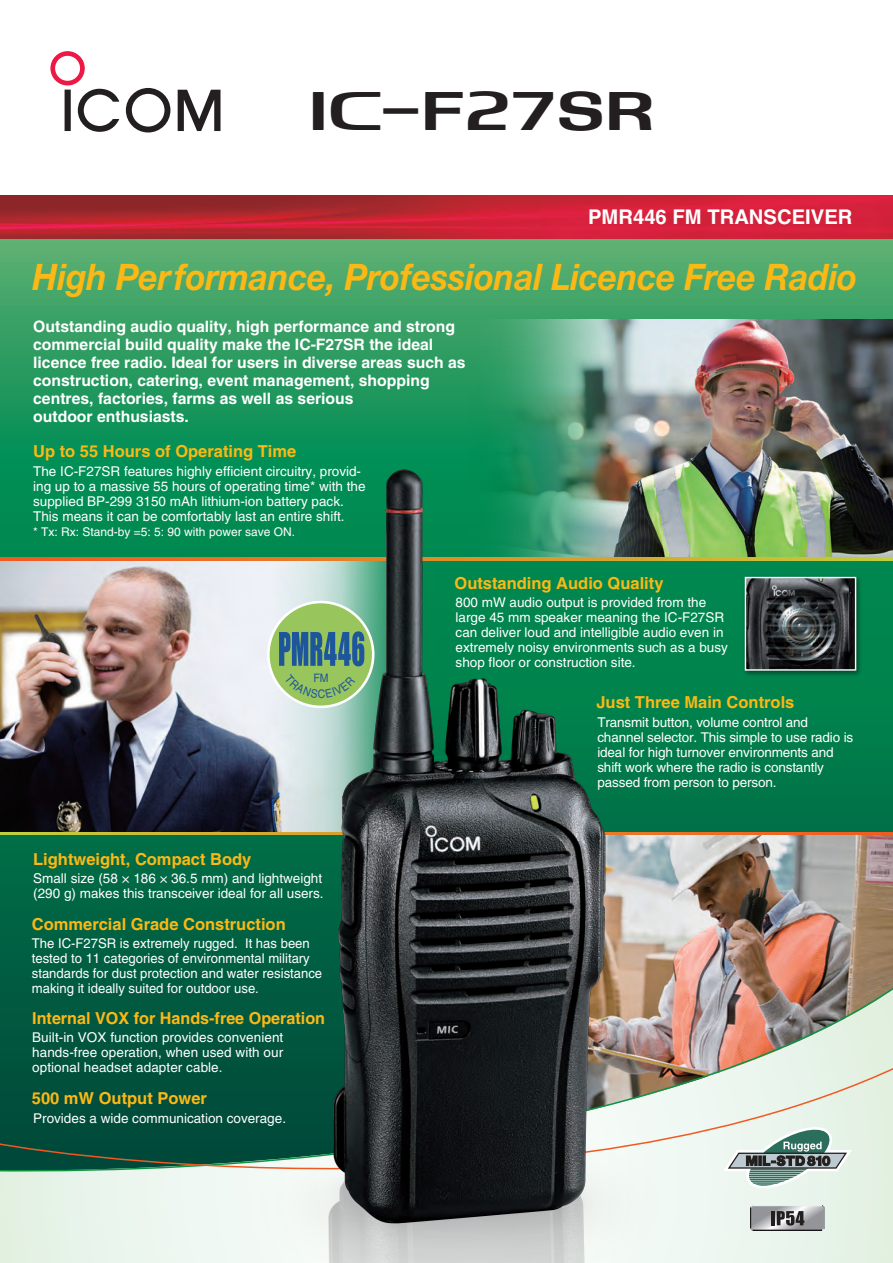
<style>
.page{position:relative;width:893px;height:1263px;background:#fff}
.page>*{position:absolute;margin:0;border:0;box-sizing:border-box;transform-origin:0 0}
.t1{font:47.4px "Icom CI PRODUCT";letter-spacing:-.035em;color:#231f20}
.t2{font:italic 700 36.6px "Helvetica Neue LT Std";letter-spacing:-.005em;color:#fcb814;scale:.92 1}
.t3{font:700 21px "Helvetica LT Std";letter-spacing:.005em;color:#fff}
.t4{font:700 20.25px "Helvetica LT Std";color:#fff}
.t5{font:700 16.5px "Helvetica LT Std";color:#fcb814}
.t6{font:700 15.75px/18px "Helvetica LT Std";color:#fff}
.t7{font:13.5px/15px "Helvetica LT Std";color:#fff}
.t8{font:12px "Helvetica LT Std";color:#fff}
.t9{font:11.7px "Helvetica LT Std";color:#1e569d;scale:.9 1}
</style>
<div class="page">
<img style="left:0;top:87px;width:891px;height:1175px">
<svg style="left:178px;top:90px;width:43px;height:41px"></svg>
<svg style="left:126px;top:88px;width:44px;height:44px"></svg>
<svg style="left:50px;top:51px;width:69px;height:81px"></svg>
<img style="left:0;top:196px;width:893px;height:42px">
<div style="left:284px;top:674px;width:71px;height:25px;background:#99c55d"></div>
<h1 class="t1" style="left:313px;top:81px;width:347px">|F27SR</h1>
<h3 class="t4" style="left:588px;top:205px;width:266px">PMR446 FM TRANSCEIVER</h3>
<h3 class="t3" style="left:648px;top:204px;width:204px">IRIDIUM REPEATER</h3>
<h2 class="t2" style="left:33px;top:254px;width:898px">High Performance, Professional Licence Free Radio</h2>
<p class="t6" style="left:33px;top:317px;width:434px">Outstanding audio quality, high performance and strong commercial build quality make the IC-F27SR the ideal licence free radio. Ideal for users in diverse areas such as construction, catering, event management, shopping centres, factories, farms as well as serious<br>outdoor enthusiasts.</p>
<p class="t5" style="left:33px;top:441px;width:265px">Up to 55 Hours of Operating Time</p>
<p class="t7" style="left:33px;top:463px;width:334px">The IC-F27SR features highly efficient circuitry, provid&shy;ing up to a massive 55 hours of operating time* with the supplied BP-299 3150 mAh lithium-ion battery pack.<br>This means it can be comfortably last an entire shift.</p>
<p class="t8" style="left:33px;top:524px;width:263px">* Tx: Rx: Stand-by =5: 5: 90 with power save ON.</p>
<p class="t9" style="left:313px;top:671px;width:18px">FM</p>
<p class="t5" style="left:33px;top:849px;width:220px">Lightweight, Compact Body</p>
<p class="t7" style="left:33px;top:871px;width:292px">Small size (58 × 186 × 36.5 mm) and lightweight (290 g) makes this transceiver ideal for all users.</p>
<p class="t5" style="left:32px;top:914px;width:255px">Commercial Grade Construction</p>
<p class="t7" style="left:32px;top:936px;width:292px">The IC-F27SR is extremely rugged. It has been tested to 11 categories of environmental military standards for dust protection and water resistance making it ideally suited for outdoor use.</p>
<p class="t5" style="left:32px;top:1008px;width:294px">Internal VOX for Hands-free Operation</p>
<p class="t7" style="left:32px;top:1030px;width:253px;text-align:justify">Built-in VOX function provides convenient hands-free operation, when used with our optional headset adapter cable.</p>
<p class="t5" style="left:32px;top:1088px;width:177px">500 mW Output Power</p>
<p class="t7" style="left:33px;top:1110px;width:254px">Provides a wide communication coverage.</p>
<p class="t5" style="left:454px;top:573px;width:211px">Outstanding Audio Quality</p>
<p class="t7" style="left:456px;top:595px;width:274px">800 mW audio output is provided from the large 45 mm speaker meaning the IC-F27SR can deliver loud and intelligible audio even in extremely noisy environments such as a busy shop floor or construction site.</p>
<p class="t5" style="left:596px;top:692px;width:200px">Just Three Main Controls</p>
<p class="t7" style="left:597px;top:715px;width:257px">Transmit button, volume control and channel selector. This simple to use radio is ideal for high turnover environments and shift work where the radio is constantly passed from person to person.</p>
</div>
